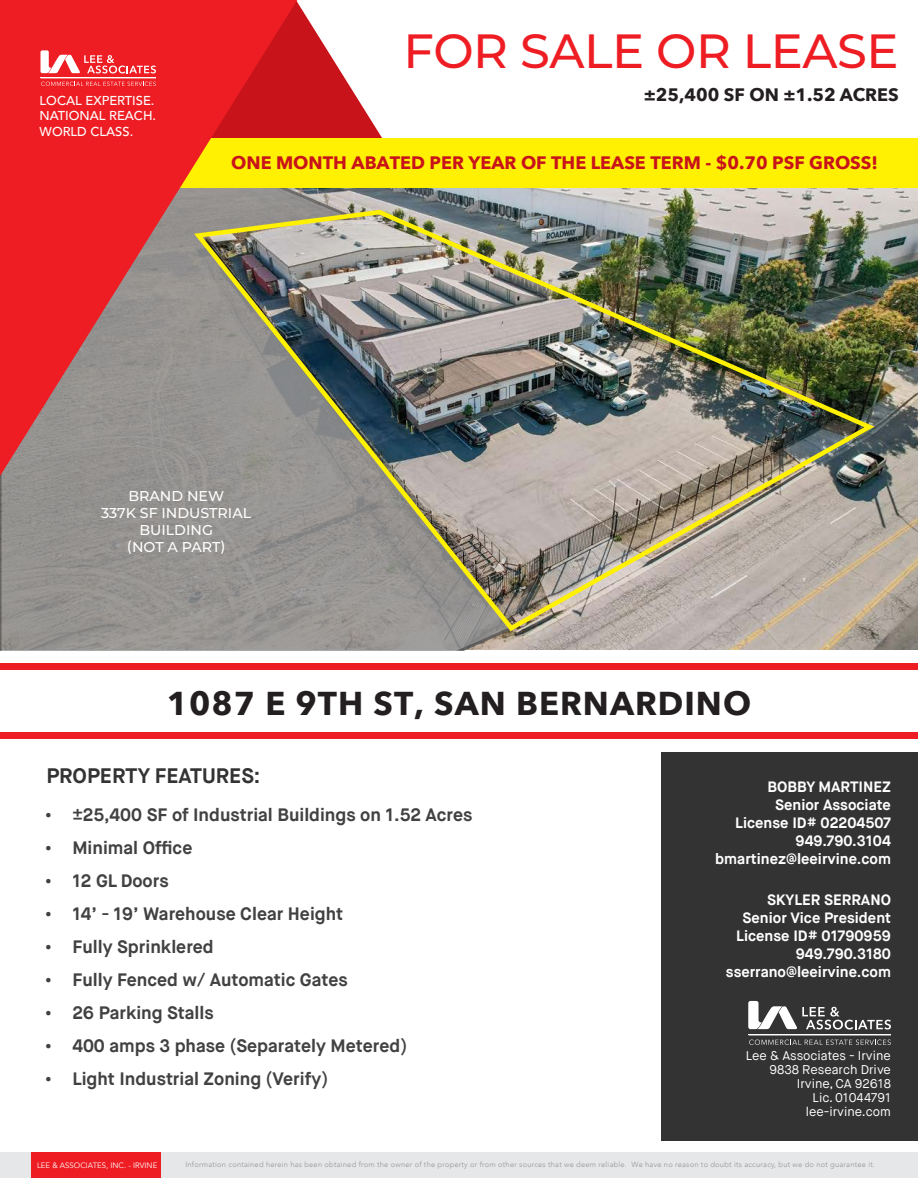
<style>
.page{position:relative;width:918px;height:1188px;background:#fff}
.page>*{position:absolute;margin:0;border:0;box-sizing:border-box;transform-origin:0 0}
.t1{font:500 48px "Montserrat";letter-spacing:-.01em;color:#ee1d23}
.t2{font:700 33px "Avenir Next";letter-spacing:.03em;color:#231f20}
.t3{font:700 21px "Maison Neue";color:#323332}
.t4{font:700 18px "Maison Neue";color:#414142}
.t5{font:700 18px "Avenir Next";color:#c8131b}
.t6{font:700 18px "Avenir Next";color:#231f20}
.t7{font:700 15px "Maison Neue";color:#fff}
.t8{font:500 14.25px/17.1px "Montserrat";color:#fff;text-align:center}
.t9{font:500 12.9px "Avenir";color:#fff}
.t10{font:12.6px "Maison Neue";color:#fff}
.t11{font:7.8px "Avenir";color:#fff}
.t12{font:300 7.5px "Avenir";letter-spacing:.03em;color:#939598}
</style>
<div class="page">
<img style="left:515px;top:187px;width:403px;height:463px">
<svg style="left:0;top:187px;width:515px;height:464px;background:#949390"></svg>
<svg style="left:297px;top:0;width:85px;height:138px"></svg>
<div style="left:0;top:138px;width:918px;height:49px;background:#fff101"></div>
<svg style="left:0;top:0;width:297px;height:476px;background:#d34840"></svg>
<div style="left:1px;top:664px;width:917px;height:6px;background:#ee1d23"></div>
<div style="left:1px;top:733px;width:917px;height:6px;background:#ee1d23"></div>
<div style="left:0;top:1152px;width:918px;height:26px;background:#e6e7e9"></div>
<div style="left:32px;top:1152px;width:129px;height:26px;background:#ee1d23"></div>
<img style="left:192px;top:208px;width:687px;height:426px">
<svg style="left:40px;top:50px;width:116px;height:24px"></svg>
<svg style="left:41px;top:82px;width:115px;height:4px"></svg>
<hr style="left:41px;top:78px;width:115px;height:1px;background:#fff">
<div style="left:662px;top:752px;width:256px;height:389px;background:#323332"></div>
<svg style="left:748px;top:1001px;width:143px;height:29px"></svg>
<svg style="left:749px;top:1040px;width:142px;height:5px"></svg>
<hr style="left:749px;top:1035px;width:142px;height:1px;background:#fff">
<p class="t1" style="left:403px;top:17px;width:497px">FOR SALE OR LEASE</p>
<p class="t9" style="left:40px;top:89px;width:116px">LOCAL EXPERTISE.</p>
<p class="t6" style="left:644px;top:79px;width:256px">±25,400 SF ON ±1.52 ACRES</p>
<p class="t9" style="left:40px;top:105px;width:118px">NATIONAL REACH.</p>
<p class="t9" style="left:40px;top:120px;width:95px">WORLD CLASS.</p>
<p class="t5" style="left:231px;top:148px;width:648px">ONE MONTH ABATED PER YEAR OF THE LEASE TERM - $0.70 PSF GROSS!</p>
<p class="t8" style="left:128px;top:487px;width:97px">BRAND NEW</p>
<p class="t8" style="left:101px;top:504px;width:152px">337K SF INDUSTRIAL<br>BUILDING</p>
<p class="t8" style="left:127px;top:538px;width:100px">(NOT A PART)</p>
<p class="t2" style="left:167px;top:675px;width:586px">1087 E 9TH ST, SAN BERNARDINO</p>
<p class="t3" style="left:46px;top:762px;width:215px">PROPERTY FEATURES:</p>
<p class="t4" style="left:45px;top:803px;width:429px">• ±25,400 SF of Industrial Buildings on 1.52 Acres</p>
<p class="t4" style="left:45px;top:836px;width:149px">• Minimal Office</p>
<p class="t4" style="left:45px;top:869px;width:125px">• 12 GL Doors</p>
<p class="t4" style="left:45px;top:902px;width:299px">• 14’ - 19’ Warehouse Clear Height</p>
<p class="t4" style="left:45px;top:935px;width:170px">• Fully Sprinklered</p>
<p class="t4" style="left:45px;top:968px;width:304px">• Fully Fenced w/ Automatic Gates</p>
<p class="t4" style="left:45px;top:1001px;width:170px">• 26 Parking Stalls</p>
<p class="t4" style="left:45px;top:1034px;width:363px">• 400 amps 3 phase (Separately Metered)</p>
<p class="t4" style="left:45px;top:1067px;width:284px">• Light Industrial Zoning (Verify)</p>
<p class="t7" style="left:767px;top:777px;width:125px">BOBBY MARTINEZ</p>
<p class="t7" style="left:775px;top:795px;width:117px">Senior Associate</p>
<p class="t7" style="left:735px;top:813px;width:157px">License ID# 02204507</p>
<p class="t7" style="left:796px;top:831px;width:97px">949.790.3104</p>
<p class="t7" style="left:715px;top:849px;width:177px">bmartinez@leeirvine.com</p>
<p class="t7" style="left:767px;top:891px;width:125px">SKYLER SERRANO</p>
<p class="t7" style="left:743px;top:909px;width:150px">Senior Vice President</p>
<p class="t7" style="left:736px;top:927px;width:156px">License ID# 01790959</p>
<p class="t7" style="left:796px;top:945px;width:97px">949.790.3180</p>
<p class="t7" style="left:726px;top:963px;width:167px">sserrano@leeirvine.com</p>
<p class="t10" style="left:746px;top:1048px;width:147px">Lee &amp; Associates - Irvine</p>
<p class="t10" style="left:769px;top:1062px;width:123px">9838 Research Drive</p>
<p class="t10" style="left:797px;top:1076px;width:96px">Irvine, CA 92618</p>
<p class="t10" style="left:813px;top:1089px;width:80px">Lic. 01044791</p>
<p class="t10" style="left:806px;top:1103px;width:87px">lee-irvine.com</p>
<p class="t11" style="left:37px;top:1161px;width:122px">LEE &amp; ASSOCIATES, INC. - IRVINE</p>
<p class="t12" style="left:185px;top:1160px;width:691px">Information contained herein has been obtained from the owner of the property or from other sources that we deem reliable. We have no reason to doubt its accuracy, but we do not guarantee it.</p>
</div>
